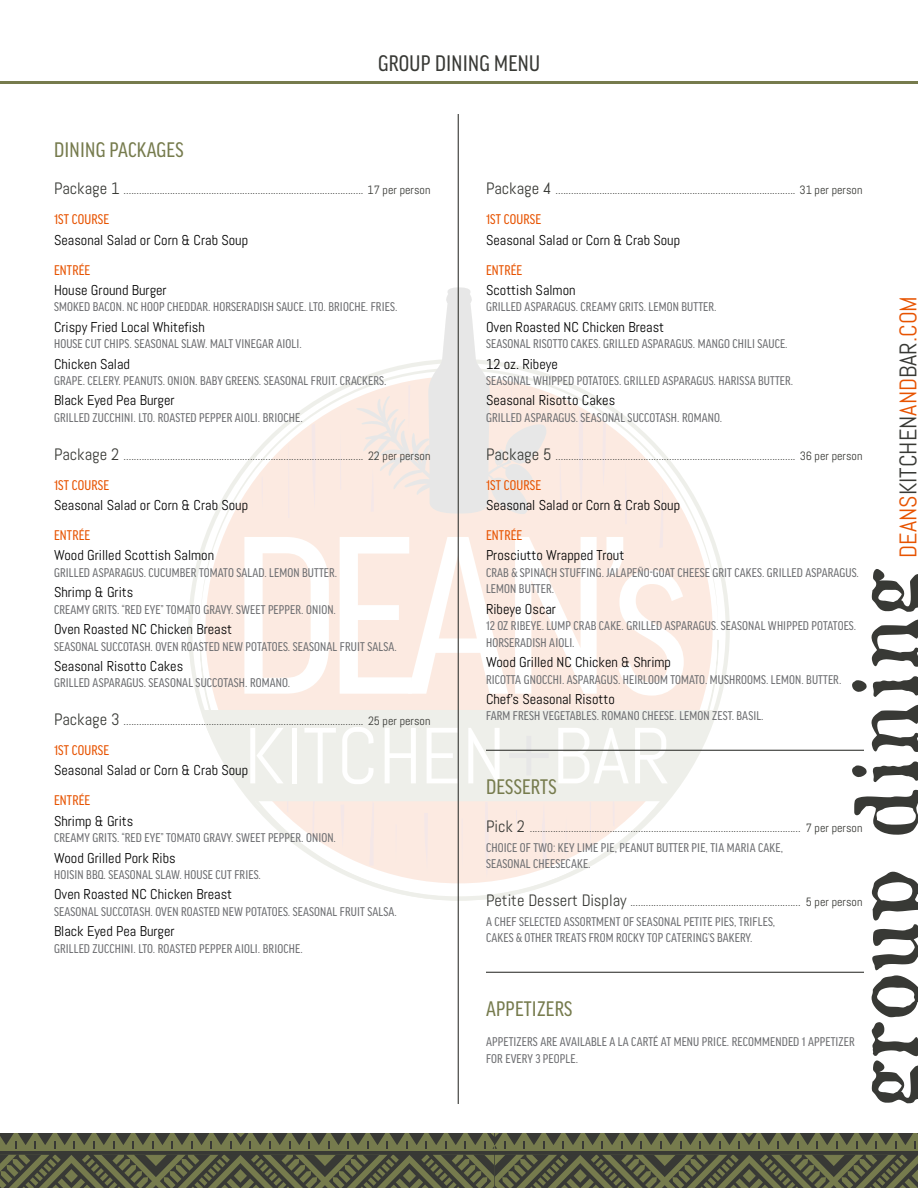
<style>
.page{position:relative;width:918px;height:1188px;background:#fff}
.page>*{position:absolute;margin:0;border:0;box-sizing:border-box;transform-origin:0 0}
.t1{font:86.7px "Old Newspaper Types";letter-spacing:.03em;color:#383935}
.t2{font:24px "Abel";color:#e75300}
.t3{font:condensed 24px "Good Headline Pro";letter-spacing:.01em;color:#383935}
.t4{font:condensed 22.5px "Good Headline Pro";letter-spacing:.01em;color:#767b4d}
.t5{font:condensed 15px "Good Headline Pro";letter-spacing:.01em;color:#e75300}
.t6{font:14.25px "Abel";color:#000}
.t7{font:condensed 13.5px/16.5px "Good Headline Pro";letter-spacing:.01em;color:#6d6e71}
.t8{font:12px "Abel";color:#383935}
.s1{font-size:16.5px}
.s2{color:#383935}
</style>
<div class="page">
<svg style="left:188px;top:552px;width:542px;height:349px"></svg>
<svg style="left:200px;top:387px;width:518px;height:218px"></svg>
<svg style="left:200px;top:605px;width:518px;height:295px"></svg>
<svg style="left:244px;top:537px;width:85px;height:157px"></svg>
<svg style="left:201px;top:710px;width:516px;height:91px;background:#f0f1ec"></svg>
<svg style="left:261px;top:477px;width:2px;height:33px"></svg>
<svg style="left:340px;top:287px;width:344px;height:409px"></svg>
<svg style="left:250px;top:728px;width:38px;height:85px"></svg>
<div style="left:292px;top:728px;width:5px;height:55px;background:#fff"></div>
<svg style="left:304px;top:728px;width:32px;height:55px"></svg>
<svg style="left:342px;top:727px;width:32px;height:57px"></svg>
<svg style="left:385px;top:728px;width:31px;height:55px"></svg>
<svg style="left:427px;top:728px;width:31px;height:55px"></svg>
<svg style="left:468px;top:728px;width:32px;height:55px"></svg>
<div style="left:509px;top:736px;width:40px;height:39px;background:#eeefea"></div>
<svg style="left:558px;top:728px;width:71px;height:128px"></svg>
<svg style="left:635px;top:728px;width:33px;height:55px"></svg>
<hr style="left:458px;top:114px;width:1px;height:990px;background:#383935">
<hr style="left:0;top:81px;width:918px;height:3px;background:#767b4d">
<div style="left:0;top:1134px;width:495px;height:54px;background:#383935"></div>
<div style="left:0;top:1145px;width:495px;height:6px;background:#767b4d"></div>
<div style="left:495px;top:1134px;width:423px;height:54px;background:#383935"></div>
<svg style="left:0;top:1155px;width:918px;height:33px"></svg>
<div style="left:495px;top:1145px;width:423px;height:6px;background:#767b4d"></div>
<svg style="left:0;top:1134px;width:918px;height:15px"></svg>
<hr style="left:486px;top:750px;width:378px;height:1px;background:#383935">
<hr style="left:486px;top:972px;width:378px;height:1px;background:#383935">
<h3 class="t4" style="left:54px;top:138px;width:131px">DINING PACKAGES</h3>
<h2 class="t3" style="left:378px;top:51px;width:163px">GROUP DINING MENU</h2>
<p class="t8" style="left:54px;top:182px;width:378px"><span class="s1">Package 1</span> ............................................................................................. 17 per person</p>
<p class="t5" style="left:54px;top:212px;width:57px">1ST COURSE</p>
<p class="t6" style="left:54px;top:231px;width:196px">Seasonal Salad or Corn &amp; Crab Soup</p>
<p class="t5" style="left:54px;top:262px;width:38px">ENTRÉE</p>
<p class="t6" style="left:54px;top:281px;width:114px">House Ground Burger</p>
<p class="t7" style="left:54px;top:299px;width:345px">SMOKED BACON. NC HOOP CHEDDAR. HORSERADISH SAUCE. LTO. BRIOCHE. FRIES.</p>
<p class="t6" style="left:54px;top:318px;width:152px">Crispy Fried Local Whitefish</p>
<p class="t7" style="left:54px;top:336px;width:249px">HOUSE CUT CHIPS. SEASONAL SLAW. MALT VINEGAR AIOLI.</p>
<p class="t6" style="left:54px;top:355px;width:78px">Chicken Salad</p>
<p class="t7" style="left:54px;top:372px;width:334px">GRAPE. CELERY. PEANUTS. ONION. BABY GREENS. SEASONAL FRUIT. CRACKERS.</p>
<p class="t6" style="left:54px;top:391px;width:122px">Black Eyed Pea Burger</p>
<p class="t7" style="left:54px;top:409px;width:250px">GRILLED ZUCCHINI. LTO. ROASTED PEPPER AIOLI. BRIOCHE.</p>
<p class="t8" style="left:54px;top:448px;width:378px"><span class="s1">Package 2</span> ............................................................................................. 22 per person</p>
<p class="t5" style="left:54px;top:477px;width:57px">1ST COURSE</p>
<p class="t6" style="left:54px;top:496px;width:196px">Seasonal Salad or Corn &amp; Crab Soup</p>
<p class="t5" style="left:54px;top:527px;width:38px">ENTRÉE</p>
<p class="t6" style="left:54px;top:546px;width:162px">Wood Grilled Scottish Salmon</p>
<p class="t7" style="left:54px;top:564px;width:285px">GRILLED ASPARAGUS. CUCUMBER TOMATO SALAD. LEMON BUTTER.</p>
<p class="t6" style="left:54px;top:583px;width:81px">Shrimp &amp; Grits</p>
<p class="t7" style="left:54px;top:601px;width:283px">CREAMY GRITS. “RED EYE” TOMATO GRAVY. SWEET PEPPER. ONION.</p>
<p class="t6" style="left:54px;top:620px;width:180px">Oven Roasted NC Chicken Breast</p>
<p class="t7" style="left:54px;top:638px;width:344px">SEASONAL SUCCOTASH. OVEN ROASTED NEW POTATOES. SEASONAL FRUIT SALSA.</p>
<p class="t6" style="left:54px;top:657px;width:131px">Seasonal Risotto Cakes</p>
<p class="t7" style="left:54px;top:675px;width:238px">GRILLED ASPARAGUS. SEASONAL SUCCOTASH. ROMANO.</p>
<p class="t8" style="left:54px;top:713px;width:378px"><span class="s1">Package 3</span> ............................................................................................. 25 per person</p>
<p class="t5" style="left:54px;top:742px;width:57px">1ST COURSE</p>
<p class="t6" style="left:54px;top:762px;width:196px">Seasonal Salad or Corn &amp; Crab Soup</p>
<p class="t5" style="left:54px;top:793px;width:38px">ENTRÉE</p>
<p class="t6" style="left:54px;top:812px;width:81px">Shrimp &amp; Grits</p>
<p class="t7" style="left:54px;top:830px;width:283px">CREAMY GRITS. “RED EYE” TOMATO GRAVY. SWEET PEPPER. ONION.</p>
<p class="t6" style="left:54px;top:849px;width:123px">Wood Grilled Pork Ribs</p>
<p class="t7" style="left:54px;top:867px;width:208px">HOISIN BBQ. SEASONAL SLAW. HOUSE CUT FRIES.</p>
<p class="t6" style="left:54px;top:886px;width:180px">Oven Roasted NC Chicken Breast</p>
<p class="t7" style="left:54px;top:903px;width:344px">SEASONAL SUCCOTASH. OVEN ROASTED NEW POTATOES. SEASONAL FRUIT SALSA.</p>
<p class="t6" style="left:54px;top:922px;width:122px">Black Eyed Pea Burger</p>
<p class="t7" style="left:54px;top:940px;width:250px">GRILLED ZUCCHINI. LTO. ROASTED PEPPER AIOLI. BRIOCHE.</p>
<p class="t8" style="left:486px;top:182px;width:378px"><span class="s1">Package 4</span> ............................................................................................. 31 per person</p>
<p class="t5" style="left:486px;top:212px;width:57px">1ST COURSE</p>
<p class="t6" style="left:486px;top:231px;width:196px">Seasonal Salad or Corn &amp; Crab Soup</p>
<p class="t5" style="left:486px;top:262px;width:38px">ENTRÉE</p>
<p class="t6" style="left:486px;top:281px;width:91px">Scottish Salmon</p>
<p class="t7" style="left:486px;top:299px;width:232px">GRILLED ASPARAGUS. CREAMY GRITS. LEMON BUTTER.</p>
<p class="t6" style="left:486px;top:318px;width:180px">Oven Roasted NC Chicken Breast</p>
<p class="t7" style="left:486px;top:336px;width:303px">SEASONAL RISOTTO CAKES. GRILLED ASPARAGUS. MANGO CHILI SAUCE.</p>
<p class="t6" style="left:486px;top:355px;width:73px">12 oz. Ribeye</p>
<p class="t7" style="left:486px;top:372px;width:309px">SEASONAL WHIPPED POTATOES. GRILLED ASPARAGUS. HARISSA BUTTER.</p>
<p class="t6" style="left:486px;top:391px;width:131px">Seasonal Risotto Cakes</p>
<p class="t7" style="left:486px;top:409px;width:238px">GRILLED ASPARAGUS. SEASONAL SUCCOTASH. ROMANO.</p>
<p class="t8" style="left:486px;top:448px;width:378px"><span class="s1">Package 5</span> ............................................................................................. 36 per person</p>
<p class="t5" style="left:486px;top:477px;width:57px">1ST COURSE</p>
<p class="t6" style="left:486px;top:496px;width:196px">Seasonal Salad or Corn &amp; Crab Soup</p>
<p class="t5" style="left:486px;top:527px;width:38px">ENTRÉE</p>
<p class="t6" style="left:486px;top:546px;width:140px">Prosciutto Wrapped Trout</p>
<p class="t7" style="left:486px;top:564px;width:374px">CRAB &amp; SPINACH STUFFING. JALAPEÑO-GOAT CHEESE GRIT CAKES. GRILLED ASPARAGUS.<br>LEMON BUTTER.</p>
<p class="t6" style="left:486px;top:600px;width:72px">Ribeye Oscar</p>
<p class="t7" style="left:486px;top:618px;width:372px">12 OZ RIBEYE. LUMP CRAB CAKE. GRILLED ASPARAGUS. SEASONAL WHIPPED POTATOES.<br>HORSERADISH AIOLI.</p>
<p class="t6" style="left:486px;top:653px;width:187px">Wood Grilled NC Chicken &amp; Shrimp</p>
<p class="t7" style="left:486px;top:671px;width:357px">RICOTTA GNOCCHI. ASPARAGUS. HEIRLOOM TOMATO. MUSHROOMS. LEMON. BUTTER.</p>
<p class="t6" style="left:486px;top:690px;width:130px">Chef’s Seasonal Risotto</p>
<p class="t7" style="left:486px;top:708px;width:279px">FARM FRESH VEGETABLES. ROMANO CHEESE. LEMON ZEST. BASIL.</p>
<h2 class="t2" style="left:893px;top:558px;width:263px;rotate:-90deg">DEANS<span class="s2">KITCHEN</span>AND<span class="s2">BAR</span>.COM</h2>
<h1 class="t1" style="left:828px;top:1108px;width:541px;rotate:-90deg">group dining</h1>
<h3 class="t4" style="left:486px;top:775px;width:72px">DESSERTS</h3>
<p class="t8" style="left:486px;top:820px;width:378px"><span class="s1">Pick 2</span> ......................................................................................................... 7 per person</p>
<p class="t7" style="left:486px;top:839px;width:299px">CHOICE OF TWO: KEY LIME PIE, PEANUT BUTTER PIE, TIA MARIA CAKE,<br>SEASONAL CHEESECAKE.</p>
<p class="t8" style="left:486px;top:894px;width:378px"><span class="s1">Petite Dessert Display</span> .................................................................. 5 per person</p>
<p class="t7" style="left:486px;top:913px;width:291px">A CHEF SELECTED ASSORTMENT OF SEASONAL PETITE PIES, TRIFLES,<br>CAKES &amp; OTHER TREATS FROM ROCKY TOP CATERING’S BAKERY.</p>
<h3 class="t4" style="left:486px;top:997px;width:88px">APPETIZERS</h3>
<p class="t7" style="left:486px;top:1034px;width:370px">APPETIZERS ARE AVAILABLE A LA CARTÉ AT MENU PRICE. RECOMMENDED 1 APPETIZER<br>FOR EVERY 3 PEOPLE.</p>
</div>
